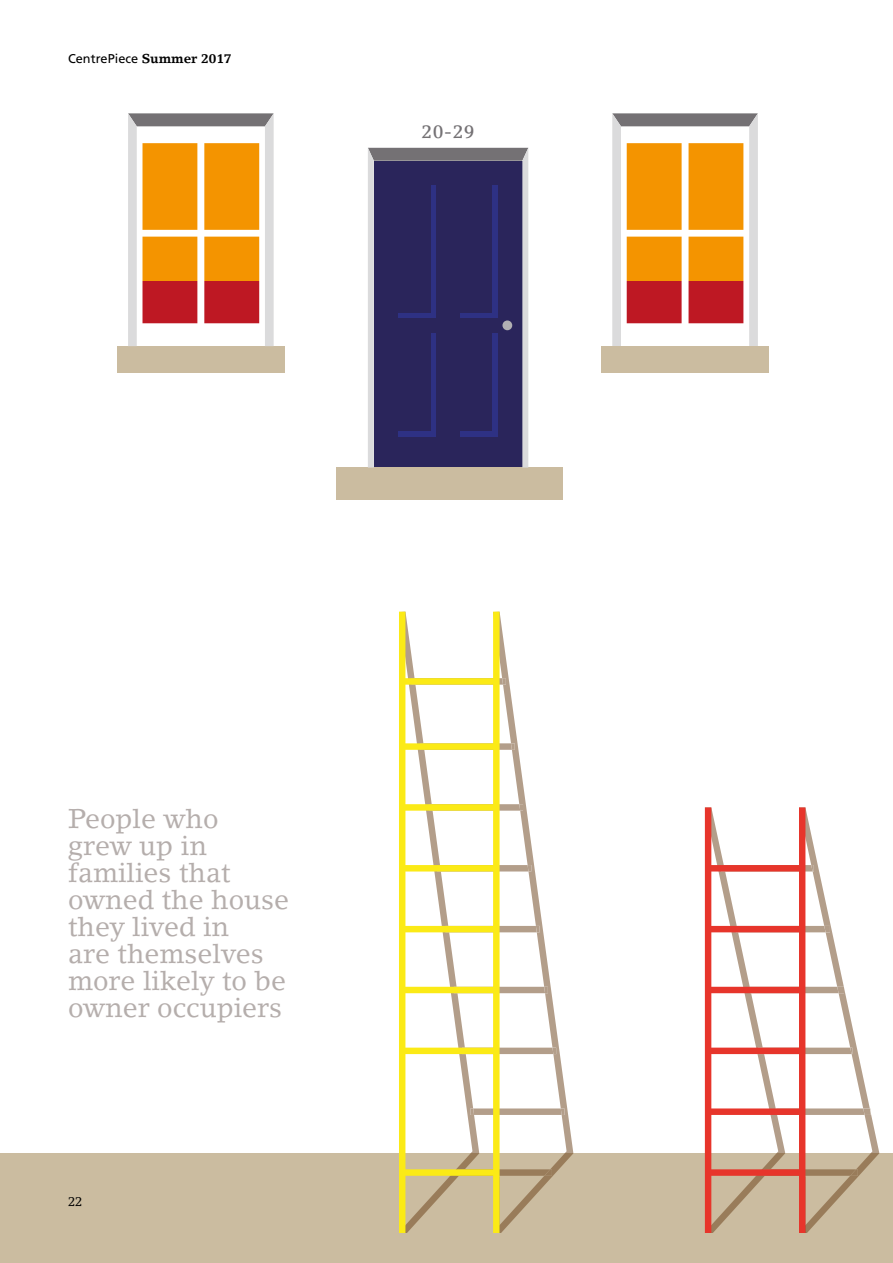
<style>
.page{position:relative;width:893px;height:1263px;background:#fff}
.page>*{position:absolute;margin:0;border:0;box-sizing:border-box;transform-origin:0 0}
.Pullquote_LL_18_18{font:27px/27px "Lino Letter";color:#b5aeac}
.t1{font:500 18.3px "Lino Letter";color:#747174}
.t2{font:12.75px "Frutiger";color:#000}
.t3{font:12.75px "Lino Letter";color:#000}
.s1{font-family:"Lino Letter";font-weight:700}
</style>
<div class="page">
<div style="left:0;top:1153px;width:893px;height:110px;background:#cbbca0"></div>
<svg style="left:405px;top:612px;width:74px;height:621px"></svg>
<svg style="left:500px;top:615px;width:73px;height:618px"></svg>
<svg style="left:500px;top:678px;width:6px;height:7px"></svg>
<svg style="left:500px;top:743px;width:15px;height:7px"></svg>
<svg style="left:500px;top:804px;width:23px;height:7px"></svg>
<svg style="left:500px;top:865px;width:31px;height:6px"></svg>
<svg style="left:500px;top:926px;width:40px;height:6px"></svg>
<svg style="left:500px;top:987px;width:48px;height:6px"></svg>
<svg style="left:500px;top:1047px;width:56px;height:7px"></svg>
<svg style="left:470px;top:1108px;width:94px;height:7px"></svg>
<svg style="left:500px;top:1169px;width:52px;height:7px"></svg>
<svg style="left:711px;top:807px;width:168px;height:426px"></svg>
<div style="left:399px;top:612px;width:6px;height:621px;background:#fbea16"></div>
<div style="left:493px;top:612px;width:7px;height:621px;background:#fbea16"></div>
<div style="left:402px;top:678px;width:94px;height:7px;background:#fbea16"></div>
<div style="left:402px;top:743px;width:94px;height:7px;background:#fbea16"></div>
<div style="left:402px;top:804px;width:94px;height:7px;background:#fbea16"></div>
<div style="left:402px;top:865px;width:94px;height:6px;background:#fbea16"></div>
<div style="left:402px;top:926px;width:94px;height:6px;background:#fbea16"></div>
<div style="left:402px;top:987px;width:94px;height:6px;background:#fbea16"></div>
<div style="left:402px;top:1047px;width:94px;height:7px;background:#fbea16"></div>
<div style="left:402px;top:1169px;width:94px;height:7px;background:#fbea16"></div>
<div style="left:705px;top:807px;width:6px;height:426px;background:#e7352b"></div>
<div style="left:799px;top:807px;width:6px;height:426px;background:#e7352b"></div>
<div style="left:708px;top:865px;width:94px;height:6px;background:#e7352b"></div>
<div style="left:708px;top:926px;width:94px;height:6px;background:#e7352b"></div>
<div style="left:708px;top:987px;width:94px;height:6px;background:#e7352b"></div>
<div style="left:708px;top:1047px;width:94px;height:7px;background:#e7352b"></div>
<div style="left:708px;top:1169px;width:94px;height:7px;background:#e7352b"></div>
<div style="left:708px;top:1108px;width:94px;height:7px;background:#e7352b"></div>
<div style="left:336px;top:468px;width:226px;height:32px;background:#cbbca0"></div>
<svg style="left:368px;top:148px;width:160px;height:320px;background:#45406c"></svg>
<svg style="left:612px;top:113px;width:146px;height:233px"></svg>
<div style="left:117px;top:346px;width:167px;height:26px;background:#cbbca0"></div>
<div style="left:602px;top:346px;width:167px;height:26px;background:#cbbca0"></div>
<svg style="left:128px;top:113px;width:146px;height:233px"></svg>
<div style="left:399px;top:333px;width:37px;height:103px;background:#2e3184"></div>
<div style="left:460px;top:333px;width:38px;height:103px;background:#2e3184"></div>
<div style="left:399px;top:186px;width:37px;height:132px;background:#2e3184"></div>
<div style="left:460px;top:186px;width:38px;height:132px;background:#2e3184"></div>
<div style="left:393px;top:330px;width:38px;height:100px;background:#2a255b"></div>
<div style="left:455px;top:330px;width:37px;height:100px;background:#2a255b"></div>
<div style="left:393px;top:183px;width:38px;height:129px;background:#2a255b"></div>
<div style="left:455px;top:183px;width:37px;height:129px;background:#2a255b"></div>
<p class="t2" style="left:68px;top:51px;width:165px">CentrePiece <span class="s1">Summer 2017</span></p>
<p class="t1" style="left:421px;top:120px;width:55px">20-29</p>
<p class="Pullquote_LL_18_18" style="left:68px;top:805px;width:223px">People who<br>grew up in families that owned the house they lived in<br>are themselves more likely to be owner occupiers</p>
<p class="t3" style="left:68px;top:1194px;width:16px">22</p>
</div>
